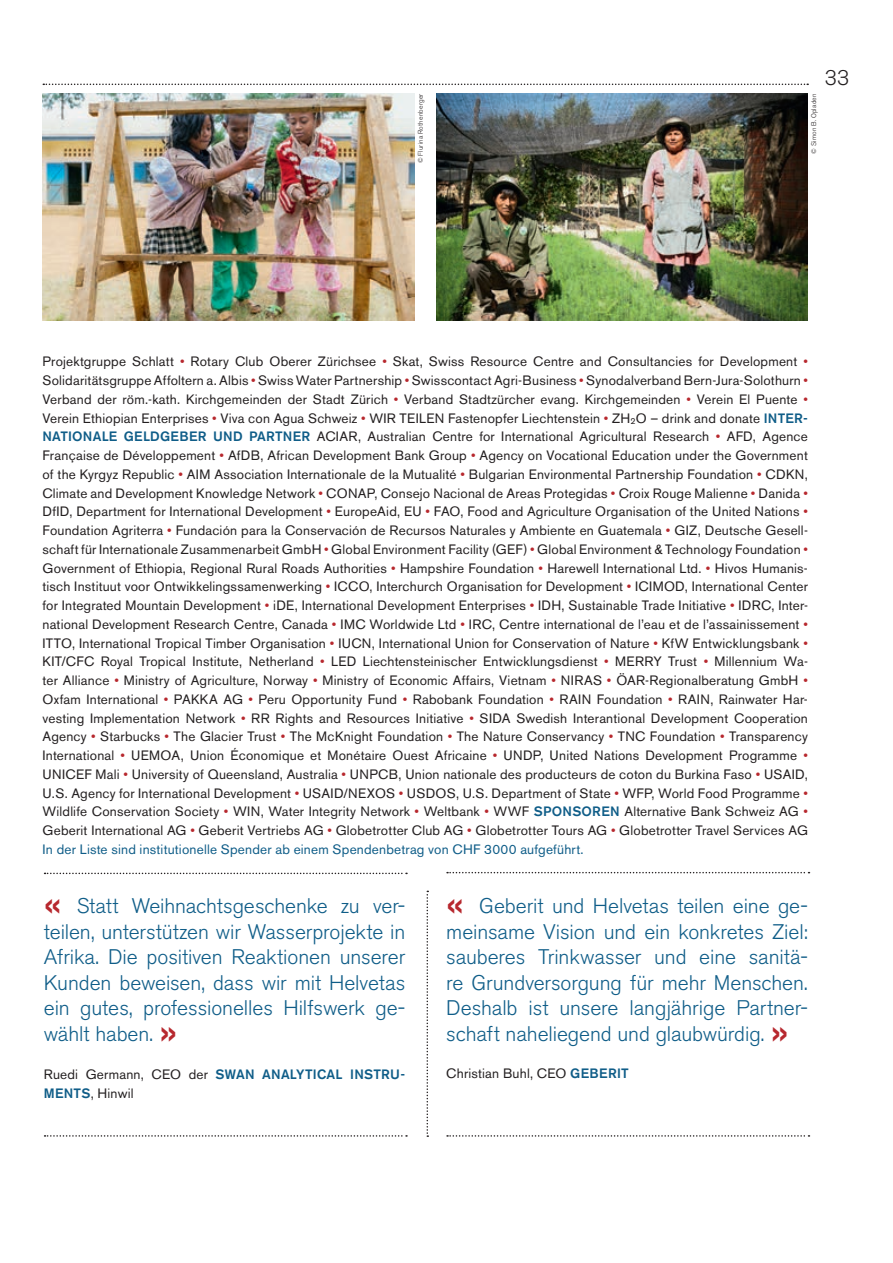
<style>
.page{position:relative;width:893px;height:1263px;background:#fff}
.page>*{position:absolute;margin:0;border:0;box-sizing:border-box;transform-origin:0 0}
.t1{font:300 21px/25.5px "Akzidenz Grotesk BE";letter-spacing:-.005em;color:#0f5d88;text-align:justify}
.t2{font:300 21px "Akzidenz Grotesk BE";color:#231f20}
.t3{font:13.5px/18.8px "Akzidenz Grotesk BE";letter-spacing:.015em;color:#231f20}
.t4{font:300 6.75px "Akzidenz Grotesk BE";letter-spacing:.025em;color:#231f20}
.s1{color:#b7282e}
.s2{font-weight:500;color:#0f5d88}
.s3{color:#0f5d88}
.s4{font-weight:400;font-size:46.5px;color:#b7282e}
</style>
<div class="page">
<img style="left:436px;top:94px;width:372px;height:227px">
<img style="left:43px;top:94px;width:372px;height:227px">
<svg style="left:45px;top:873px;width:362px;height:1px"></svg>
<svg style="left:447px;top:872px;width:362px;height:1px"></svg>
<svg style="left:43px;top:84px;width:765px;height:1px"></svg>
<svg style="left:45px;top:1135px;width:362px;height:2px"></svg>
<svg style="left:447px;top:1135px;width:362px;height:2px"></svg>
<svg style="left:427px;top:891px;width:1px;height:246px"></svg>
<p class="t4" style="left:417px;top:163px;width:71px;rotate:-90deg">© Flurina Rothenberger</p>
<h1 class="t2" style="left:825px;top:66px;width:26px">33</h1>
<p class="t4" style="left:810px;top:154px;width:62px;rotate:-90deg">© Simon B. Opladen</p>
<p class="t3" style="left:42px;top:352px;width:767px;text-align:justify">Projektgruppe Schlatt <span class="s1">•</span> Rotary Club Oberer Zürichsee <span class="s1">•</span> Skat, Swiss Resource Centre and Consultancies for Development <span class="s1">• </span>Solidaritätsgruppe Affoltern a. Albis <span class="s1">•</span> Swiss Water Partnership <span class="s1">•</span> Swisscontact Agri-Business <span class="s1">•</span> Synodalverband Bern-Jura-Solothurn <span class="s1">• </span>Verband der röm.-kath. Kirchgemeinden der Stadt Zürich <span class="s1">•</span> Verband Stadtzürcher evang. Kirchgemeinden <span class="s1">•</span> Verein El Puente <span class="s1">• </span>Verein Ethiopian Enterprises <span class="s1">•</span> Viva con Agua Schweiz <span class="s1">•</span> WIR TEILEN Fastenopfer Liechtenstein <span class="s1">•</span> ZH<sub>2</sub>O – drink and donate <span class="s2">INTER-NATIONALE GELDGEBER UND PARTNER</span> ACIAR, Australian Centre for International Agricultural Research <span class="s1">•</span> AFD, Agence Française de Développement <span class="s1">•</span> AfDB, African Development Bank Group <span class="s1">•</span> Agency on Vocational Education under the Government of the Kyrgyz Republic <span class="s1">•</span> AIM Association Internationale de la Mutualité <span class="s1">•</span> Bulgarian Environmental Partnership Foundation <span class="s1">•</span> CDKN, Climate and Development Knowledge Network <span class="s1">•</span> CONAP, Consejo Nacional de Areas Protegidas <span class="s1">•</span> Croix Rouge Malienne <span class="s1">•</span> Danida <span class="s1">• </span>DfID, Department for International Development <span class="s1">•</span> EuropeAid, EU <span class="s1">•</span> FAO, Food and Agriculture Organisation of the United Nations <span class="s1">• </span>Foundation Agriterra <span class="s1">•</span> Fundación para la Conservación de Recursos Naturales y Ambiente en Guatemala <span class="s1">•</span> GIZ, Deutsche Gesell&shy;schaft für Internationale Zusammenarbeit GmbH <span class="s1">•</span> Global Environment Facility (GEF) <span class="s1">•</span> Global Environment &amp; Technology Foundation <span class="s1">• </span>Government of Ethiopia, Regional Rural Roads Authorities <span class="s1">•</span> Hampshire Foundation <span class="s1">•</span> Harewell International Ltd. <span class="s1">•</span> Hivos Humanis&shy;tisch Instituut voor Ontwikkelingssamenwerking <span class="s1">•</span> ICCO, Interchurch Organisation for Development <span class="s1">•</span> ICIMOD, International Center for Integrated Mountain Development <span class="s1">•</span> iDE, International Development Enterprises <span class="s1">•</span> IDH, Sustainable Trade Initiative <span class="s1">•</span> IDRC, Inter&shy;national Development Research Centre, Canada <span class="s1">•</span> IMC Worldwide Ltd <span class="s1">•</span> IRC, Centre international de l’eau et de l’assainissement <span class="s1">• </span>ITTO, International Tropical Timber Organisation <span class="s1">•</span> IUCN, International Union for Conservation of Nature <span class="s1">•</span> KfW Entwicklungsbank <span class="s1">• </span>KIT/CFC Royal Tropical Institute, Netherland <span class="s1">•</span> LED Liechtensteinischer Entwicklungsdienst <span class="s1">•</span> MERRY Trust <span class="s1">•</span> Millennium Wa&shy;ter Alliance <span class="s1">•</span> Ministry of Agriculture, Norway <span class="s1">•</span> Ministry of Economic Affairs, Vietnam <span class="s1">•</span> NIRAS <span class="s1">•</span> ÖAR-Regionalberatung GmbH <span class="s1">• </span>Oxfam International <span class="s1">•</span> PAKKA AG <span class="s1">•</span> Peru Opportunity Fund <span class="s1">•</span> Rabobank Foundation <span class="s1">•</span> RAIN Foundation <span class="s1">•</span> RAIN, Rainwater Har&shy;vesting Implementation Network <span class="s1">•</span> RR Rights and Resources Initiative <span class="s1">•</span> SIDA Swedish Interantional Development Cooperation Agency <span class="s1">•</span> Starbucks <span class="s1">•</span> The Glacier Trust <span class="s1">•</span> The McKnight Foundation <span class="s1">•</span> The Nature Conservancy <span class="s1">•</span> TNC Foundation <span class="s1">•</span> Transparency International <span class="s1">•</span> UEMOA, Union Économique et Monétaire Ouest Africaine <span class="s1">•</span> UNDP, United Nations Development Programme <span class="s1">• </span>UNICEF Mali <span class="s1">•</span> University of Queensland, Australia <span class="s1">•</span> UNPCB, Union nationale des producteurs de coton du Burkina Faso <span class="s1">•</span> USAID, U.S. Agency for International Development <span class="s1">•</span> USAID/NEXOS <span class="s1">•</span> USDOS, U.S. Department of State <span class="s1">•</span> WFP, World Food Programme <span class="s1">• </span>Wildlife Conservation Society <span class="s1">•</span> WIN, Water Integrity Network <span class="s1">•</span> Weltbank <span class="s1">•</span> WWF <span class="s2">SPONSOREN</span> Alternative Bank Schweiz AG <span class="s1">• </span>Geberit International AG <span class="s1">•</span> Geberit Vertriebs AG <span class="s1">•</span> Globetrotter Club AG <span class="s1">•</span> Globetrotter Tours AG <span class="s1">•</span> Globetrotter Travel Services AG <span class="s3">In der Liste sind institutionelle Spender ab einem Spendenbetrag von CHF 3000 aufgeführt.</span></p>
<h1 class="t1" style="left:44px;top:894px;width:363px"><span class="s4">«</span> Statt Weihnachtsgeschenke zu ver&shy;teilen, unterstützen wir Wasserprojekte in Afrika. Die positiven Reaktionen unserer Kunden beweisen, dass wir mit Helvetas ein gutes, professionelles Hilfswerk ge&shy;wählt haben. <span class="s4">»</span></h1>
<p class="t3" style="left:44px;top:1065px;width:363px">Ruedi Germann, CEO der <span class="s2">SWAN ANALYTICAL INSTRU-<br>MENTS</span>, Hinwil</p>
<p class="t1" style="left:446px;top:894px;width:363px"><span class="s4">«</span> Geberit und Helvetas teilen eine ge&shy;meinsame Vision und ein konkretes Ziel: sauberes Trinkwasser und eine sanitä&shy;re Grundversorgung für mehr Menschen.<br>Deshalb ist unsere langjährige Partner&shy;schaft naheliegend und glaubwürdig. <span class="s4">»</span></p>
<p class="t3" style="left:446px;top:1064px;width:184px">Christian Buhl, CEO <span class="s2">GEBERIT</span></p>
</div>
